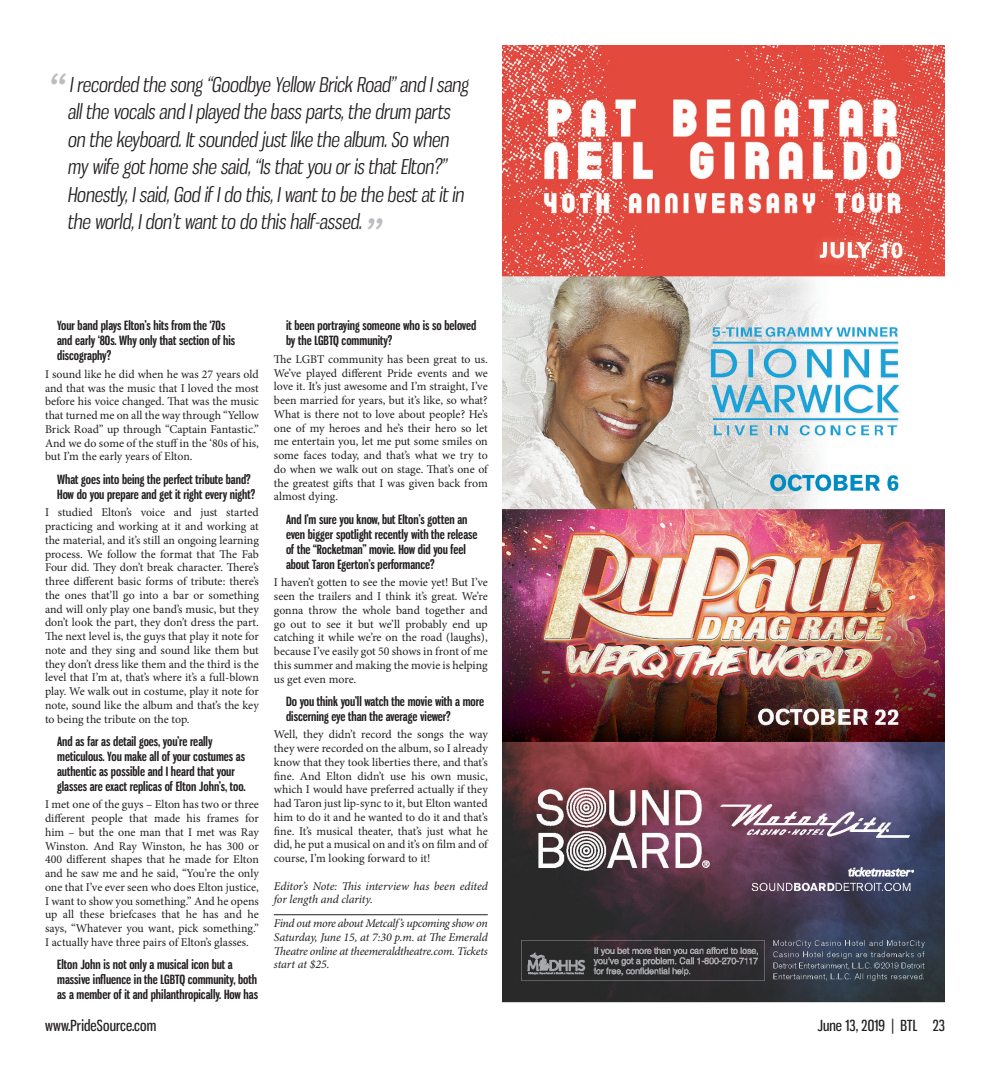
<style>
.page{position:relative;width:990px;height:1080px;background:#fff}
.page>*{position:absolute;margin:0;border:0;box-sizing:border-box;transform-origin:0 0}
.Pull_Quote_W__Quotes{font:50px "Proxima Nova";color:#bcbdc0}
.Pull_Quote_W__Quotes-2{font:20px/27.5px "Gnuolane Bk";letter-spacing:-.01em;color:#231f20}
.t1{font:15px "Gnuolane Rg";letter-spacing:.01em;color:#231f20}
.Interview_Question{font:700 12.5px/15px "Gnuolane Rg";color:#231f20}
.Interview_A_-_1st_Pa{font:11.88px/13.8px "Minion Pro";letter-spacing:-.005em;color:#231f20;text-align:justify}
.Tag_Line{font:italic 11.88px/13.8px "Minion Pro";letter-spacing:-.025em;color:#231f20;text-align:justify}
.Interview_A_-_1st_Pa-2{font:italic 11.88px/13.8px "Minion Pro";letter-spacing:-.01em;color:#231f20}
</style>
<div class="page">
<img style="left:502px;top:45px;width:443px;height:958px">
<hr style="left:274px;top:914px;width:214px;height:1px;background:#231f20">
<p class="Pull_Quote_W__Quotes" style="left:45px;top:53px;width:31px">“</p>
<p class="Pull_Quote_W__Quotes-2" style="left:68px;top:70px;width:402px">Irecorded the song “Goodbye Yellow Brick Road”and Isang allthe vocals and Iplayed the bass parts,the drum parts on the keyboard.Itsounded justlike the album.So when my wife gothome she said,“Is thatyou oris thatElton?” Honestly,Isaid,God ifIdo this,Iwantto be the bestatitin the world,Idon’twantto do this half-assed.</p>
<p class="Pull_Quote_W__Quotes" style="left:361px;top:198px;width:31px">”</p>
<p class="Interview_Question" style="left:57px;top:318px;width:180px">Your band plays Elton’s hits from the ‘70s and early ‘80s. Why only that section of his discography?</p>
<p class="Interview_A_-_1st_Pa" style="left:45px;top:367px;width:215px">I sound like he did when he was 27 years old and that was the music that I loved the most before his voice changed. That was the music that turned me on all the way through “Yellow Brick Road” up through “Captain Fantastic.” And we do some of the stuff in the ‘80s of his, but I’m the early years of Elton.</p>
<p class="Interview_Question" style="left:57px;top:472px;width:200px">What goes into being the perfect tribute band?<br>How do you prepare and get it right every night?</p>
<p class="Interview_A_-_1st_Pa" style="left:45px;top:506px;width:215px">I studied Elton’s voice and just started practicing and working at it and working at the material, and it’s still an ongoing learning process. We follow the format that The Fab Four did. They don’t break character. There’s three different basic forms of tribute: there’s the ones that’ll go into a bar or something and will only play one band’s music, but they don’t look the part, they don’t dress the part.<br>The next level is, the guys that play it note for note and they sing and sound like them but they don’t dress like them and the third is the level that I’m at, that’s where it’s a full-blown play. We walk out in costume, play it note for note, sound like the album and that’s the key to being the tribute on the top.</p>
<p class="Interview_Question" style="left:57px;top:734px;width:190px">And as far as detail goes, you’re really meticulous. You make all of your costumes as authentic as possible and I heard that your glasses are exact replicas of Elton John’s, too.</p>
<p class="Interview_A_-_1st_Pa" style="left:45px;top:798px;width:215px">I met one of the guys – Elton has two or three different people that made his frames for him – but the one man that I met was Ray Winston. And Ray Winston, he has 300 or 400 different shapes that he made for Elton and he saw me and he said, “You’re the only one that I’ve ever seen who does Elton justice, I want to show you something.” And he opens up all these briefcases that he has and he says, “Whatever you want, pick something.” I actually have three pairs of Elton’s glasses.</p>
<p class="Interview_Question" style="left:57px;top:957px;width:202px">Elton John is not only a musical icon but a massive influence in the LGBTQ community, both as a member of it and philanthropically. How has</p>
<p class="Interview_Question" style="left:286px;top:318px;width:192px">it been portraying someone who is so beloved by the LGBTQ community?</p>
<p class="Interview_A_-_1st_Pa" style="left:274px;top:352px;width:215px">The LGBT community has been great to us.<br>We’ve played different Pride events and we love it. It’s just awesome and I’m straight, I’ve been married for years, but it’s like, so what?<br>What is there not to love about people? He’s one of my heroes and he’s their hero so let me entertain you, let me put some smiles on some faces today, and that’s what we try to do when we walk out on stage. That’s one of the greatest gifts that I was given back from almost dying.</p>
<p class="Interview_Question" style="left:286px;top:512px;width:193px">And I’m sure you know, but Elton’s gotten an even bigger spotlight recently with the release of the “Rocketman” movie. How did you feel about Taron Egerton’s performance?</p>
<p class="Interview_A_-_1st_Pa" style="left:274px;top:576px;width:215px">I haven’t gotten to see the movie yet! But I’ve seen the trailers and I think it’s great. We’re gonna throw the whole band together and go out to see it but we’ll probably end up catching it while we’re on the road (laughs), because I’ve easily got 50 shows in front of me this summer and making the movie is helping us get even more.</p>
<p class="Interview_Question" style="left:286px;top:694px;width:200px">Do you think you’ll watch the movie with a more discerning eye than the average viewer?</p>
<p class="Interview_A_-_1st_Pa" style="left:274px;top:728px;width:215px">Well, they didn’t record the songs the way they were recorded on the album, so I already know that they took liberties there, and that’s fine. And Elton didn’t use his own music, which I would have preferred actually if they had Taron just lip-sync to it, but Elton wanted him to do it and he wanted to do it and that’s fine. It’s musical theater, that’s just what he did, he put a musical on and it’s on film and of course, I’m looking forward to it!</p>
<p class="Interview_A_-_1st_Pa-2" style="left:274px;top:880px;width:215px">Editor’s Note: This interview has been edited for length and clarity.</p>
<p class="Tag_Line" style="left:274px;top:917px;width:215px">Find out more about Metcalf’s upcoming show on Saturday, June 15, at 7:30 p.m. at The Emerald Theatre online at theemeraldtheatre.com. Tickets start at $25.</p>
<p class="t1" style="left:45px;top:1016px;width:113px">www.PrideSource.com</p>
<p class="t1" style="left:817px;top:1016px;width:129px">June 13, 2019 | BTL 23</p>
</div>
